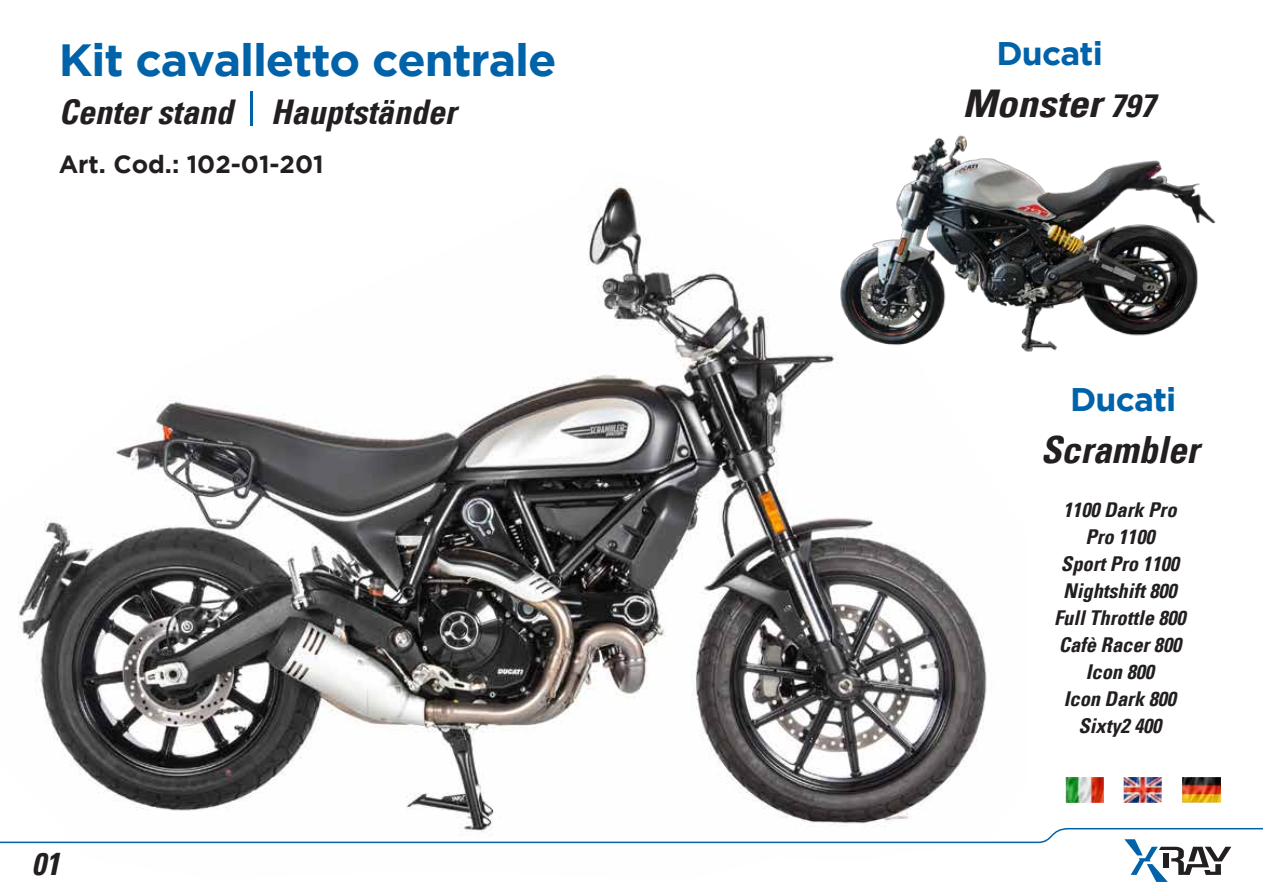
<style>
.page{position:relative;width:1263px;height:893px;background:#fff}
.page>*{position:absolute;margin:0;border:0;box-sizing:border-box;transform-origin:0 0}
.t1{font:700 45px "Gotham";letter-spacing:-.025em;color:#0062a8}
.t2{font:italic 700 condensed 38.1px "Univers LT";color:#231f20;scale:1.08 1}
.t3{font:italic 700 condensed 37.5px "Univers LT";color:#231f20}
.t4{font:italic 700 condensed 34.05px "Univers LT";color:#231f20}
.t5{font:700 32.7px "Gotham";letter-spacing:-.025em;color:#0062a8}
.t6{font:italic 700 condensed 31.5px "Univers LT";color:#231f20}
.t7{font:700 24.75px "Gotham";color:#231f20}
.t8{font:italic 700 condensed 20.4px/27px "Univers LT";color:#231f20;text-align:center}
.s1{font-size:32.1px}
</style>
<div class="page">
<img style="left:18px;top:185px;width:969px;height:642px">
<svg style="left:0;top:827px;width:1263px;height:55px"></svg>
<div style="left:1163px;top:853px;width:6px;height:14px;background:#231f20"></div>
<hr style="left:251px;top:91px;width:2px;height:35px;background:#0062a8">
<img style="left:835px;top:135px;width:381px;height:223px">
<img style="left:1123px;top:777px;width:39px;height:25px">
<img style="left:1065px;top:777px;width:38px;height:25px">
<img style="left:1183px;top:777px;width:38px;height:25px">
<h1 class="t1" style="left:59px;top:34px;width:499px">Kit cavalletto centrale</h1>
<h3 class="t4" style="left:59px;top:91px;width:399px">Center stand Hauptständer</h3>
<p class="t7" style="left:59px;top:150px;width:266px">Art. Cod.: 102-01-201</p>
<h3 class="t6" style="left:32px;top:844px;width:29px">01</h3>
<h3 class="t5" style="left:996px;top:35px;width:108px">Ducati</h3>
<h2 class="t2" style="left:962px;top:80px;width:180px">Monster <span class="s1">797</span></h2>
<h3 class="t5" style="left:1070px;top:381px;width:108px">Ducati</h3>
<h3 class="t3" style="left:1041px;top:427px;width:160px">Scrambler</h3>
<p class="t8" style="left:1054px;top:496px;width:133px">1100 Dark Pro<br>Pro 1100<br>Sport Pro 1100<br>Nightshift 800<br>Full Throttle 800<br>Cafè Racer 800<br>Icon 800<br>Icon Dark 800<br>Sixty2 400</p>
</div>
